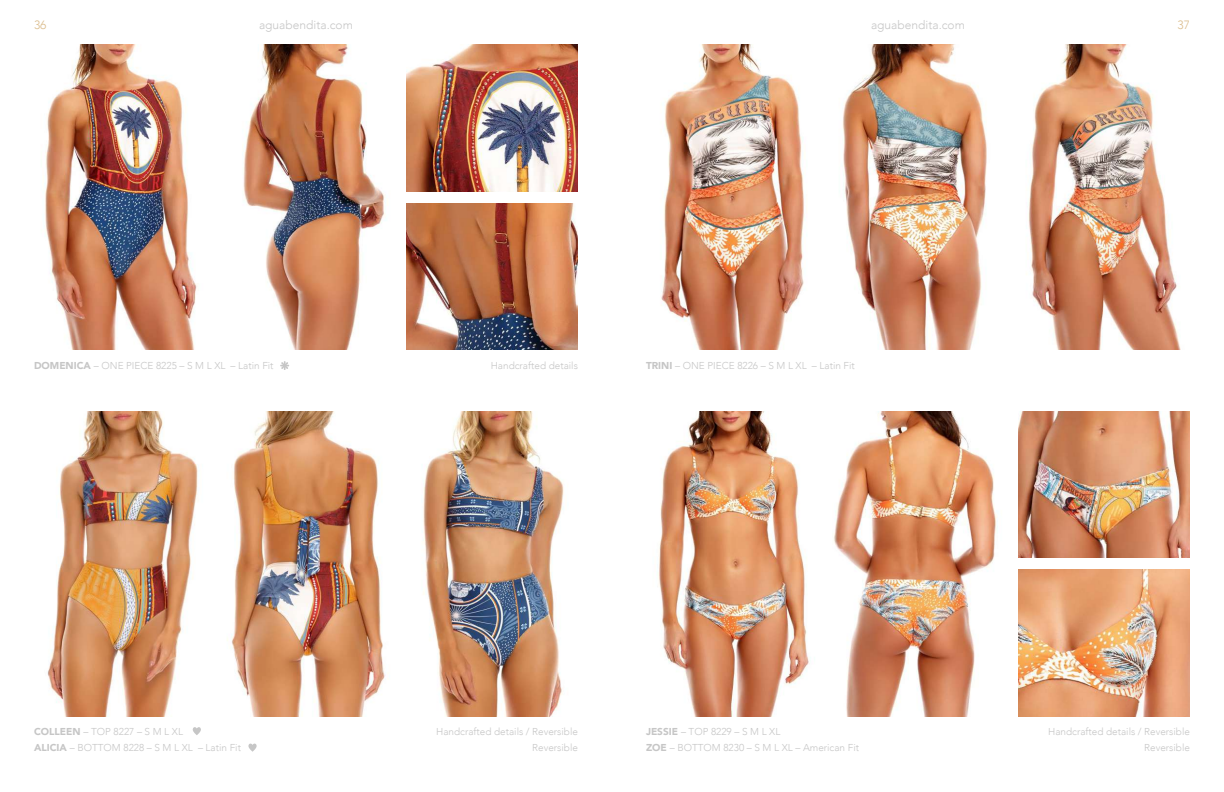
<style>
.page{position:relative;width:1224px;height:792px;background:#fff}
.page>*{position:absolute;margin:0;border:0;box-sizing:border-box;transform-origin:0 0}
.t1{font:300 12px "Avenir";color:#c6c6c6}
.t2{font:300 12px "Avenir";color:#dbbc8c}
.t3{font:300 10px "Avenir";color:#c6c6c6}
.s1{font-weight:900}
</style>
<div class="page">
<img style="left:423px;top:411px;width:141px;height:305px">
<img style="left:227px;top:411px;width:159px;height:305px">
<img style="left:47px;top:411px;width:151px;height:305px">
<img style="left:406px;top:203px;width:172px;height:147px">
<img style="left:243px;top:45px;width:142px;height:305px">
<img style="left:406px;top:45px;width:172px;height:146px">
<img style="left:45px;top:45px;width:153px;height:305px">
<svg style="left:192px;top:727px;width:9px;height:8px"></svg>
<svg style="left:248px;top:743px;width:9px;height:9px"></svg>
<img style="left:1018px;top:411px;width:172px;height:147px">
<img style="left:834px;top:411px;width:164px;height:305px">
<img style="left:1018px;top:570px;width:172px;height:146px">
<img style="left:658px;top:411px;width:152px;height:305px">
<img style="left:842px;top:45px;width:145px;height:305px">
<img style="left:1028px;top:45px;width:153px;height:305px">
<img style="left:661px;top:45px;width:144px;height:305px">
<svg style="left:280px;top:361px;width:9px;height:9px"></svg>
<p class="t2" style="left:34px;top:18px;width:14px">36</p>
<p class="t1" style="left:259px;top:18px;width:95px">aguabendita.com</p>
<p class="t1" style="left:871px;top:18px;width:95px">aguabendita.com</p>
<p class="t2" style="left:1178px;top:18px;width:14px">37</p>
<p class="t3" style="left:34px;top:359px;width:241px"><span class="s1">DOMENICA</span> – ONE PIECE 8225 – S M L XL – Latin Fit</p>
<p class="t3" style="left:491px;top:359px;width:89px">Handcrafted details</p>
<p class="t3" style="left:646px;top:359px;width:210px"><span class="s1">TRINI</span> – ONE PIECE 8226 – S M L XL – Latin Fit</p>
<p class="t3" style="left:34px;top:726px;width:150px"><span class="s1">COLLEEN</span> – TOP 8227 – S M L XL</p>
<p class="t3" style="left:436px;top:726px;width:143px">Handcrafted details / Reversible</p>
<p class="t3" style="left:646px;top:726px;width:136px"><span class="s1">JESSIE</span> – TOP 8229 – S M L XL</p>
<p class="t3" style="left:1048px;top:726px;width:143px">Handcrafted details / Reversible</p>
<p class="t3" style="left:34px;top:742px;width:209px"><span class="s1">ALICIA</span> – BOTTOM 8228 – S M L XL – Latin Fit</p>
<p class="t3" style="left:532px;top:742px;width:47px">Reversible</p>
<p class="t3" style="left:646px;top:742px;width:215px"><span class="s1">ZOE</span> – BOTTOM 8230 – S M L XL – American Fit</p>
<p class="t3" style="left:1144px;top:742px;width:47px">Reversible</p>
</div>
